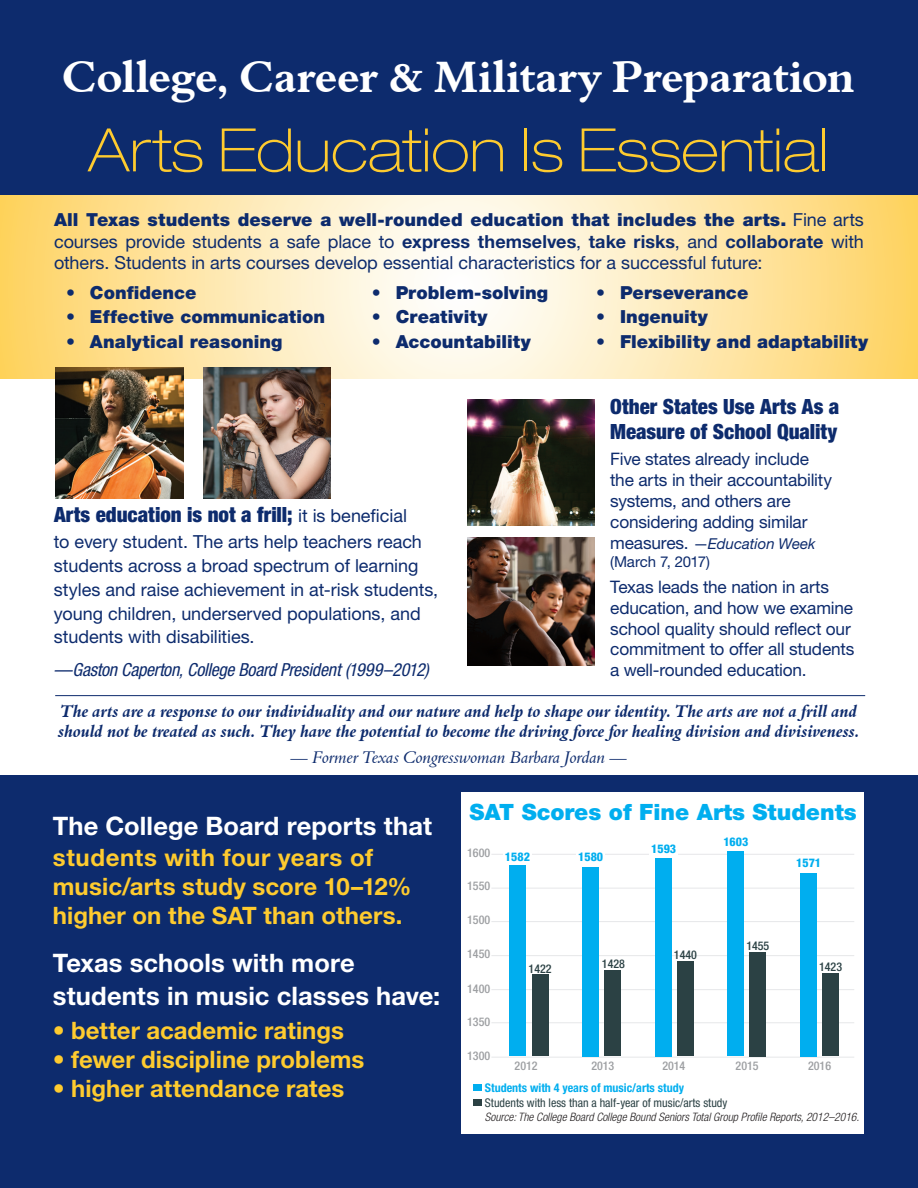
<style>
.page{position:relative;width:918px;height:1188px;background:#fff}
.page>*{position:absolute;margin:0;border:0;box-sizing:border-box;transform-origin:0 0}
.t1{font:100 expanded 60px "Helvetica Neue LT Std";color:#fecb2f}
.t2{font:45px "Aldine 401 BT Bold A";letter-spacing:-.01em;color:#fff}
.t3{font:700 25.5px/32.4px "Helvetica Neue LT Std";letter-spacing:.005em;color:#fff}
.t4{font:700 24px/28.8px "Helvetica Neue LT Std";color:#fecb2f}
.t5{font:900 22.5px "Helvetica Neue LT Std";color:#00aeef}
.t6{font:900 condensed 21px/25.2px "Helvetica Neue LT Std";color:#0d2b6d}
.t7{font:18px/24px "Helvetica Neue LT Std";letter-spacing:-.005em;color:#0d2b6d;text-align:justify}
.t8{font:900 18px "Helvetica Neue LT Std";letter-spacing:.005em;color:#0d2b6d}
.t9{font:italic condensed 18px "Helvetica Neue LT Std";letter-spacing:-.015em;color:#0d2b6d}
.t10{font:17.25px/20.7px "Helvetica Neue LT Std";letter-spacing:-.01em;color:#0d2b6d}
.t11{font:17.25px/20.7px "Aldine 401 BT Bold Italic A";letter-spacing:-.005em;color:#0d2b6d}
.t12{font:17.25px "Aldine 401 BT Italic A";letter-spacing:-.005em;color:#0d2b6d}
.t13{font:15px/18px "Helvetica Neue LT Std";letter-spacing:-.005em;color:#0d2b6d}
.t14{font:500 condensed 12px "Helvetica Neue LT Std";color:#9d9fa2}
.t15{font:condensed 12px "Helvetica Neue LT Std";color:#2b4144}
.t16{font:700 condensed 12px "Helvetica Neue LT Std";color:#00aeef}
.t17{font:500 condensed 12px "Helvetica Neue LT Std";color:#2b4144}
.t18{font:800 condensed 12px "Helvetica Neue LT Std";color:#00aeef}
.t19{font:italic 300 condensed 11.7px "Helvetica Neue LT Std";color:#231f20}
.s1{font-weight:900}
.s2{font-weight:700}
.s3{font-size:17.25px}
.s4{font-style:italic}
.s5{font-weight:400;font-stretch:normal;font-size:18px}
.s6{font-weight:800;color:#00aeef}
</style>
<div class="page">
<svg style="left:0;top:194px;width:918px;height:184px;background:#fce7b1"></svg>
<div style="left:0;top:0;width:918px;height:194px;background:#0d2b6d"></div>
<div style="left:0;top:775px;width:918px;height:413px;background:#0d2b6d"></div>
<div style="left:461px;top:793px;width:403px;height:341px;background:#fff"></div>
<hr style="left:491px;top:921px;width:363px;height:1px;background:#e6e7e9">
<hr style="left:491px;top:989px;width:363px;height:1px;background:#e6e7e9">
<hr style="left:491px;top:1022px;width:363px;height:1px;background:#e6e7e9">
<hr style="left:491px;top:888px;width:363px;height:1px;background:#e6e7e9">
<hr style="left:491px;top:854px;width:363px;height:1px;background:#e6e7e9">
<hr style="left:491px;top:955px;width:363px;height:1px;background:#e6e7e9">
<hr style="left:491px;top:1057px;width:363px;height:1px;background:#e6e7e9">
<div style="left:509px;top:866px;width:17px;height:190px;background:#00aeef"></div>
<div style="left:532px;top:975px;width:17px;height:81px;background:#2b4144"></div>
<div style="left:604px;top:970px;width:17px;height:86px;background:#2b4144"></div>
<div style="left:677px;top:962px;width:16px;height:94px;background:#2b4144"></div>
<div style="left:749px;top:952px;width:17px;height:104px;background:#2b4144"></div>
<div style="left:822px;top:974px;width:16px;height:82px;background:#2b4144"></div>
<div style="left:582px;top:867px;width:17px;height:189px;background:#00aeef"></div>
<div style="left:800px;top:873px;width:17px;height:183px;background:#00aeef"></div>
<div style="left:655px;top:858px;width:17px;height:198px;background:#00aeef"></div>
<div style="left:727px;top:852px;width:17px;height:204px;background:#00aeef"></div>
<div style="left:503px;top:853px;width:29px;height:11px;background:#fff"></div>
<div style="left:576px;top:853px;width:29px;height:11px;background:#fff"></div>
<div style="left:649px;top:844px;width:29px;height:11px;background:#fff"></div>
<div style="left:473px;top:1084px;width:9px;height:7px;background:#00aeef"></div>
<div style="left:473px;top:1099px;width:9px;height:7px;background:#2b4144"></div>
<hr style="left:55px;top:695px;width:810px;height:1px;background:#0d2b6d">
<img style="left:55px;top:368px;width:128px;height:131px">
<img style="left:203px;top:368px;width:128px;height:131px">
<img style="left:467px;top:399px;width:128px;height:127px">
<img style="left:467px;top:538px;width:128px;height:127px">
<h2 class="t2" style="left:62px;top:49px;width:794px">College, Career &amp; Military Preparation</h2>
<h1 class="t1" style="left:88px;top:114px;width:742px">Arts Education Is Essential</h1>
<p class="t7" style="left:54px;top:209px;width:812px;line-height:21.6px"><span class="s1">All Texas students deserve a well-rounded education that includes the arts.</span> Fine arts courses provide students a safe place to <span class="s2">express themselves</span>, <span class="s2">take risks</span>, and <span class="s2">collaborate</span> with others. Students in arts courses develop essential characteristics for a successful future:</p>
<p class="t8" style="left:66px;top:282px;width:132px">• Confidence</p>
<p class="t8" style="left:66px;top:306px;width:261px">• Effective communication</p>
<p class="t8" style="left:66px;top:331px;width:218px">• Analytical reasoning</p>
<p class="t8" style="left:372px;top:282px;width:178px">• Problem-solving</p>
<p class="t8" style="left:372px;top:306px;width:117px">• Creativity</p>
<p class="t8" style="left:372px;top:331px;width:161px">• Accountability</p>
<p class="t8" style="left:596px;top:282px;width:154px">• Perseverance</p>
<p class="t8" style="left:596px;top:306px;width:113px">• Ingenuity</p>
<p class="t8" style="left:596px;top:331px;width:274px">• Flexibility and adaptability</p>
<p class="t6" style="left:610px;top:394px;width:231px">Other States Use Arts As a<br>Measure of School Quality</p>
<p class="t10" style="left:610px;top:449px;width:223px">Five states already include the arts in their accountability systems, and others are considering adding similar</p>
<p class="t13" style="left:610px;top:535px;width:207px"><span class="s3">measures.</span> —<span class="s4">Education Week </span>(March 7, 2017)</p>
<p class="t10" style="left:610px;top:577px;width:246px">Texas leads the nation in arts education, and how we examine school quality should reflect our commitment to offer all students a well-rounded education.</p>
<p class="t11" style="left:59px;top:700px;width:802px">The arts are a response to our individuality and our nature and help to shape our identity. The arts are not a frill and should not be treated as such. They have the potential to become the driving force for healing division and divisiveness.</p>
<p class="t12" style="left:291px;top:747px;width:337px">— Former Texas Congresswoman Barbara Jordan —</p>
<p class="t6" style="left:54px;top:502px;width:355px">Arts education is not a frill; <span class="s5">it is beneficial</span></p>
<p class="t7" style="left:54px;top:529px;width:386px;text-align:left">to every student. The arts help teachers reach students across a broad spectrum of learning styles and raise achievement in at-risk students, young children, underserved populations, and students with disabilities.</p>
<p class="t9" style="left:54px;top:659px;width:376px">—Gaston Caperton, College Board President (1999–2012)</p>
<h3 class="t3" style="left:53px;top:809px;width:381px">The College Board reports that</h3>
<h3 class="t4" style="left:53px;top:842px;width:360px">students with four years of music/arts study score 10–12% higher on the SAT than others.</h3>
<h3 class="t3" style="left:53px;top:947px;width:389px">Texas schools with more students in music classes have:</h3>
<h3 class="t4" style="left:53px;top:1016px;width:293px">• better academic ratings</h3>
<h3 class="t4" style="left:53px;top:1044px;width:313px">• fewer discipline problems</h3>
<h3 class="t4" style="left:53px;top:1073px;width:293px">• higher attendance rates</h3>
<p class="t5" style="left:469px;top:798px;width:389px">SAT Scores of Fine Arts Students</p>
<p class="t14" style="left:467px;top:845px;width:64px">1600 <span class="s6">1582</span></p>
<p class="t18" style="left:578px;top:850px;width:26px">1580</p>
<p class="t14" style="left:467px;top:879px;width:25px">1550</p>
<p class="t14" style="left:467px;top:913px;width:25px">1500</p>
<p class="t14" style="left:467px;top:946px;width:25px">1450</p>
<p class="t14" style="left:467px;top:982px;width:25px">1400</p>
<p class="t14" style="left:467px;top:1015px;width:25px">1350</p>
<p class="t17" style="left:529px;top:962px;width:25px">1422</p>
<p class="t17" style="left:602px;top:957px;width:25px">1428</p>
<p class="t18" style="left:651px;top:841px;width:26px">1593</p>
<p class="t17" style="left:674px;top:948px;width:25px">1440</p>
<p class="t18" style="left:723px;top:835px;width:26px">1603</p>
<p class="t17" style="left:746px;top:939px;width:25px">1455</p>
<p class="t18" style="left:796px;top:856px;width:26px">1571</p>
<p class="t17" style="left:819px;top:960px;width:25px">1423</p>
<p class="t14" style="left:467px;top:1048px;width:25px">1300</p>
<p class="t14" style="left:515px;top:1058px;width:25px">2012</p>
<p class="t14" style="left:591px;top:1058px;width:25px">2013</p>
<p class="t14" style="left:662px;top:1058px;width:25px">2014</p>
<p class="t14" style="left:736px;top:1058px;width:25px">2015</p>
<p class="t14" style="left:808px;top:1058px;width:25px">2016</p>
<p class="t16" style="left:485px;top:1081px;width:201px">Students with 4 years of music/arts study</p>
<p class="t15" style="left:485px;top:1095px;width:244px">Students with less than a half-year of music/arts study</p>
<p class="t19" style="left:485px;top:1110px;width:376px">Source: The College Board College Bound Seniors Total Group Profile Reports, 2012–2016.</p>
</div>
